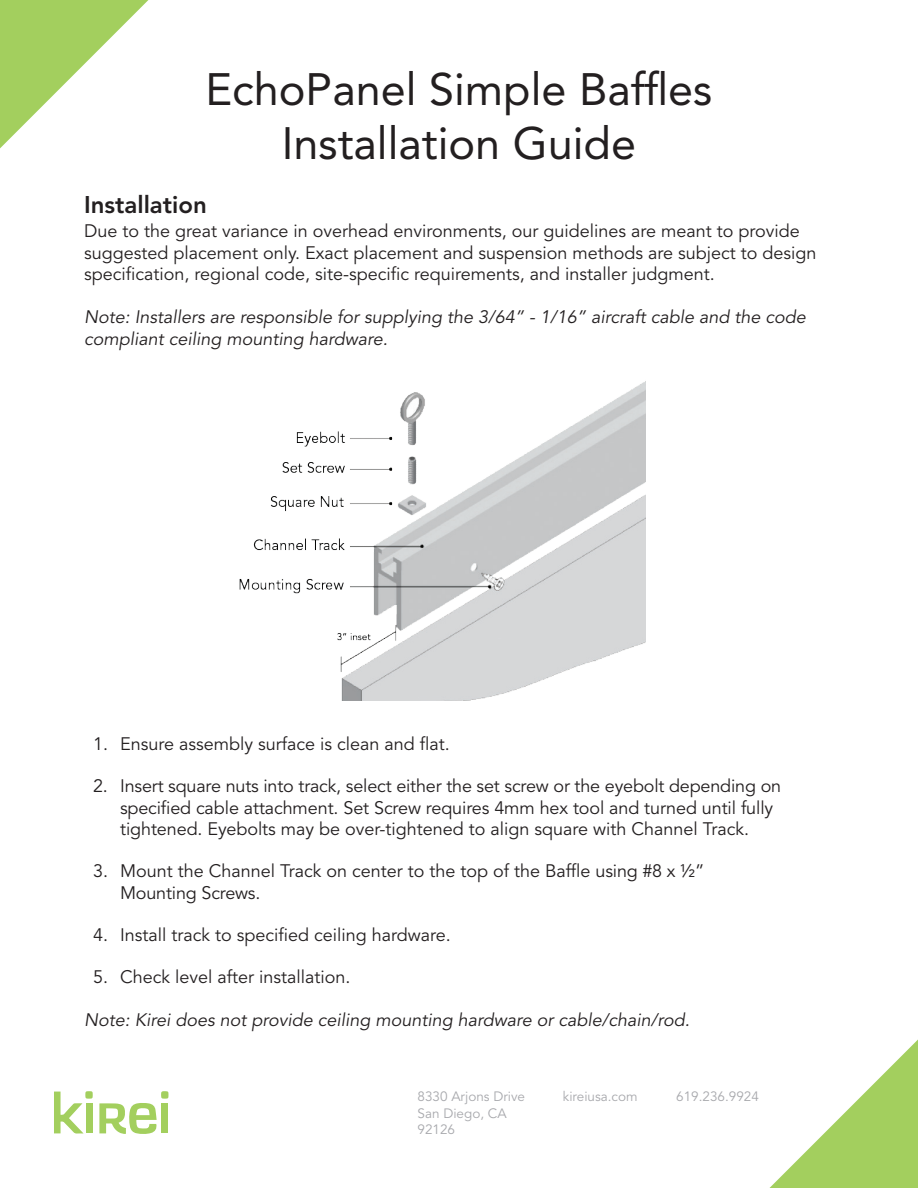
<style>
.page{position:relative;width:918px;height:1188px;background:#fff}
.page>*{position:absolute;margin:0;border:0;box-sizing:border-box;transform-origin:0 0}
.t1{font:45px/54px "Avenir LT Std";color:#231f20;text-align:center}
.t2{font:800 24px "Avenir LT Std";color:#231f20}
.t3{font:18px/21.6px "Avenir LT Std";color:#231f20}
.t4{font:italic 18px/21.6px "Avenir LT Std";color:#231f20}
.t5{font:13.5px/16.2px "Avenir LT Std";color:#a8a9ad}
</style>
<div class="page">
<svg style="left:770px;top:1040px;width:148px;height:148px"></svg>
<svg style="left:0;top:0;width:148px;height:148px"></svg>
<svg style="left:54px;top:1092px;width:30px;height:42px"></svg>
<svg style="left:99px;top:1103px;width:58px;height:31px"></svg>
<div style="left:86px;top:1103px;width:6px;height:30px;background:#a3cf5e"></div>
<div style="left:162px;top:1103px;width:6px;height:30px;background:#a3cf5e"></div>
<div style="left:161px;top:1091px;width:7px;height:8px;background:#a3cf5e;border-radius:50%"></div>
<div style="left:85px;top:1091px;width:8px;height:8px;background:#a3cf5e;border-radius:50%"></div>
<img style="left:239px;top:381px;width:407px;height:319px">
<h1 class="t1" style="left:206px;top:63px;width:508px">EchoPanel Simple Baffles<br>Installation Guide</h1>
<p class="t2" style="left:84px;top:190px;width:124px">Installation</p>
<p class="t3" style="left:84px;top:220px;width:734px">Due to the great variance in overhead environments, our guidelines are meant to provide suggested placement only. Exact placement and suspension methods are subject to design specification, regional code, site-specific requirements, and installer judgment.</p>
<p class="t4" style="left:84px;top:307px;width:723px">Note: Installers are responsible for supplying the 3/64” - 1/16” aircraft cable and the code compliant ceiling mounting hardware.</p>
<p class="t3" style="left:93px;top:733px;width:358px">1. Ensure assembly surface is clean and flat.</p>
<p class="t3" style="left:120px;top:775px;width:663px;text-indent:-27px">2. Insert square nuts into track, select either the set screw or the eyebolt depending on specified cable attachment. Set Screw requires 4mm hex tool and turned until fully tightened. Eyebolts may be over-tightened to align square with Channel Track.</p>
<p class="t3" style="left:120px;top:861px;width:586px;text-indent:-27px">3. Mount the Channel Track on center to the top of the Baffle using #8 x ½”<br>Mounting Screws.</p>
<p class="t3" style="left:93px;top:924px;width:359px">4. Install track to specified ceiling hardware.</p>
<p class="t3" style="left:93px;top:966px;width:259px">5. Check level after installation.</p>
<p class="t4" style="left:84px;top:1009px;width:607px">Note: Kirei does not provide ceiling mounting hardware or cable/chain/rod.</p>
<p class="t5" style="left:418px;top:1089px;width:109px">8330 Arjons Drive<br>San Diego, CA<br>92126</p>
<p class="t5" style="left:563px;top:1089px;width:76px">kireiusa.com</p>
<p class="t5" style="left:676px;top:1089px;width:84px">619.236.9924</p>
</div>
